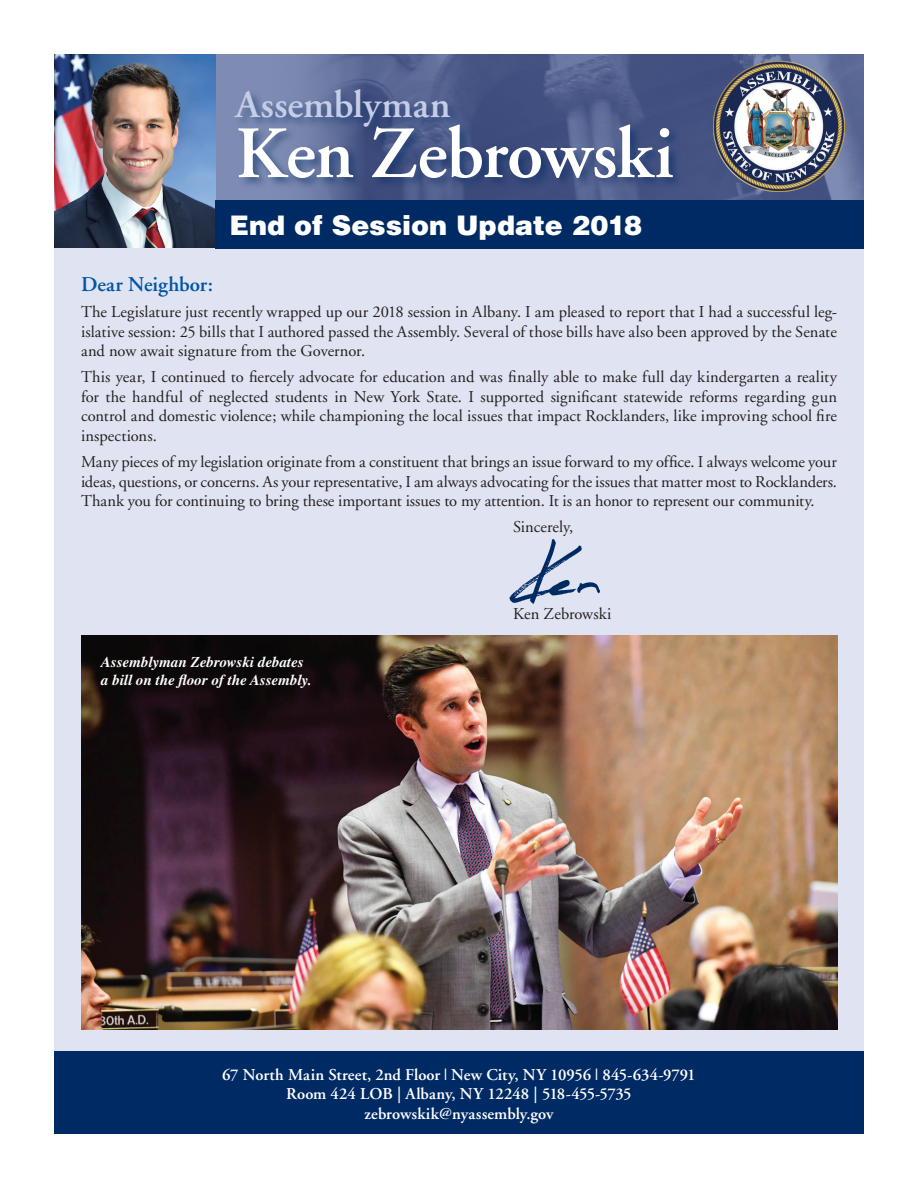
<style>
.page{position:relative;width:918px;height:1188px;background:#fff}
.page>*{position:absolute;margin:0;border:0;box-sizing:border-box;transform-origin:0 0}
.t1{font:600 73.5px "Adobe Garamond";letter-spacing:-.01em;color:#fff}
.t2{font:600 39px "Adobe Garamond";color:#c6cde7}
.t3{font:900 27px "Helvetica";color:#fff}
.t4{font:600 21px "Adobe Garamond";color:#0155a5}
.t5{font:16.5px/19.5px "Adobe Garamond";letter-spacing:-.005em;color:#231f20;text-align:justify}
.t6{font:600 16.5px/19.5px "Adobe Garamond";color:#fff;text-align:center}
.t7{font:italic 700 15px/18px "Times";color:#fff}
</style>
<div class="page">
<img style="left:54px;top:54px;width:162px;height:194px">
<div style="left:216px;top:54px;width:648px;height:194px;background:#7e8cb3"></div>
<div style="left:54px;top:248px;width:810px;height:803px;background:#e0e4f2"></div>
<img style="left:509px;top:539px;width:91px;height:65px">
<img style="left:309px;top:54px;width:555px;height:146px">
<div style="left:233px;top:87px;width:452px;height:103px;background:#002a64;opacity:.55"></div>
<div style="left:216px;top:200px;width:648px;height:48px;background:#002a64"></div>
<div style="left:54px;top:1051px;width:810px;height:83px;background:#002a64"></div>
<img style="left:81px;top:635px;width:756px;height:394px">
<img style="left:714px;top:62px;width:130px;height:130px">
<h2 class="t2" style="left:236px;top:83px;width:217px">Assemblyman</h2>
<h1 class="t1" style="left:236px;top:113px;width:440px">Ken Zebrowski</h1>
<h3 class="t3" style="left:229px;top:208px;width:414px">End of Session Update 2018</h3>
<p class="t4" style="left:81px;top:273px;width:134px">Dear Neighbor:</p>
<p class="t5" style="left:81px;top:302px;width:757px">The Legislature just recently wrapped up our 2018 session in Albany. I am pleased to report that I had a successful leg&shy;islative session: 25 bills that I authored passed the Assembly. Several of those bills have also been approved by the Senate and now await signature from the Governor.</p>
<p class="t5" style="left:81px;top:368px;width:758px">This year, I continued to fiercely advocate for education and was finally able to make full day kindergarten a reality for the handful of neglected students in New York State. I supported significant statewide reforms regarding gun control and domestic violence; while championing the local issues that impact Rocklanders, like improving school fire inspections.</p>
<p class="t5" style="left:81px;top:452px;width:758px">Many pieces of my legislation originate from a constituent that brings an issue forward to my office. I always welcome your ideas, questions, or concerns. As your representative, I am always advocating for the issues that matter most to Rocklanders.<br>Thank you for continuing to bring these important issues to my attention. It is an honor to represent our community.</p>
<p class="t5" style="left:513px;top:518px;width:62px">Sincerely,</p>
<p class="t7" style="left:101px;top:653px;width:212px">Assemblyman Zebrowski debates a bill on the floor of the Assembly.</p>
<p class="t5" style="left:513px;top:605px;width:100px">Ken Zebrowski</p>
<p class="t6" style="left:222px;top:1065px;width:475px">67 North Main Street, 2nd Floor ❘ New City, NY 10956 ❘ 845-634-9791<br>Room 424 LOB | Albany, NY 12248 | 518-455-5735 zebrowskik@nyassembly.gov</p>
</div>
